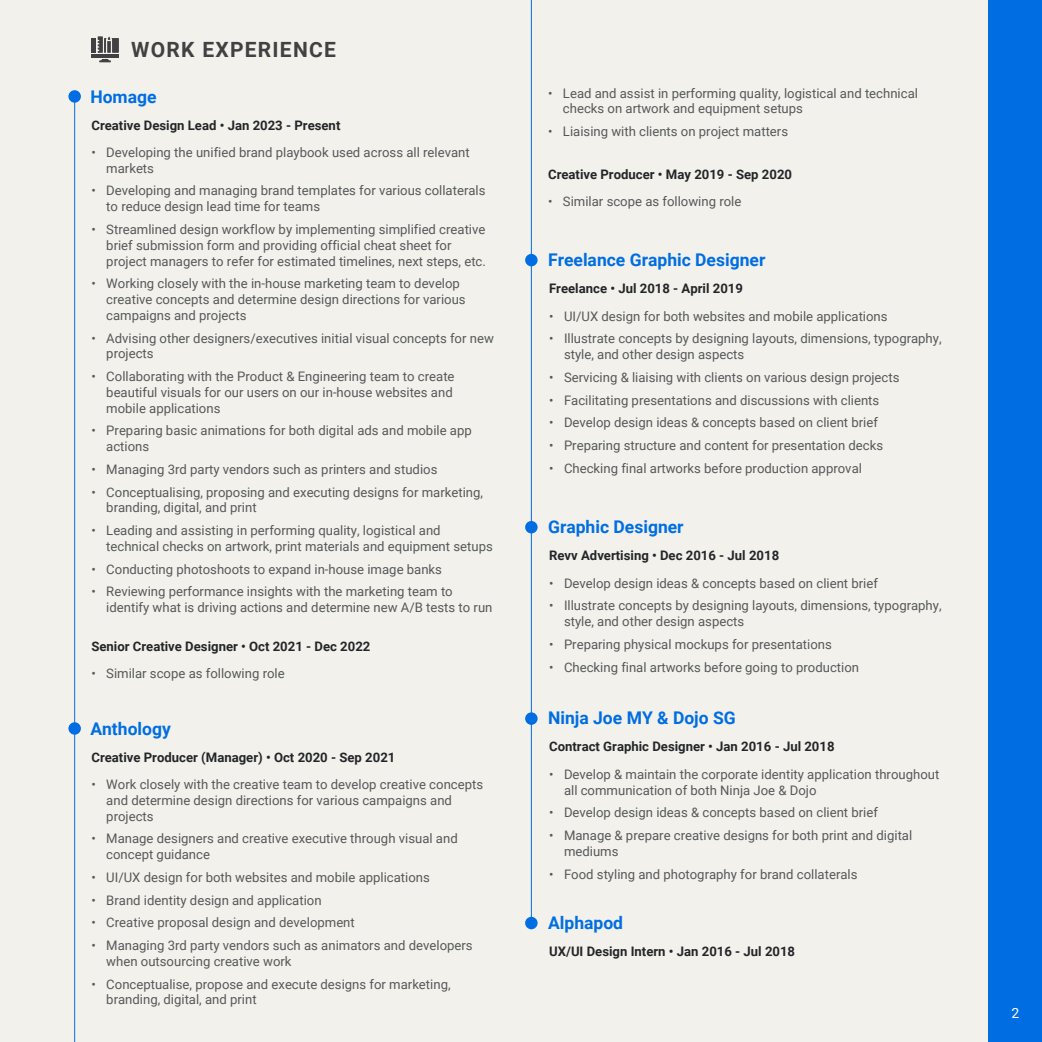
<style>
.page{position:relative;width:1042px;height:1042px;background:#f3f1ec}
.page>*{position:absolute;margin:0;border:0;box-sizing:border-box;transform-origin:0 0}
.t1{font:700 21px "Roboto";letter-spacing:.06em;color:#414042}
.t2{font:700 17.5px "Roboto";color:#006ee2}
.t3{font:14px "Roboto";color:#fff}
.t4{font:13.12px/15.8px "Roboto";color:#55585a}
.t5{font:700 13.12px "Roboto";color:#232629}
</style>
<div class="page">
<div style="left:989px;top:0;width:53px;height:1042px;background:#006ee2"></div>
<svg style="left:99px;top:59px;width:12px;height:3px"></svg>
<svg style="left:98px;top:37px;width:21px;height:16px"></svg>
<hr style="left:91px;top:54px;width:28px;height:3px;background:#414042">
<div style="left:91px;top:38px;width:5px;height:15px;background:#414042"></div>
<div style="left:68px;top:90px;width:13px;height:13px;background:#006ee2;border-radius:50%"></div>
<div style="left:525px;top:254px;width:12px;height:12px;background:#006ee2;border-radius:50%"></div>
<div style="left:525px;top:521px;width:12px;height:12px;background:#006ee2;border-radius:50%"></div>
<div style="left:525px;top:712px;width:12px;height:13px;background:#006ee2;border-radius:50%"></div>
<div style="left:525px;top:917px;width:12px;height:12px;background:#006ee2;border-radius:50%"></div>
<div style="left:68px;top:722px;width:13px;height:13px;background:#006ee2;border-radius:50%"></div>
<hr style="left:74px;top:96px;width:1px;height:946px;background:#006ee2">
<hr style="left:531px;top:0;width:1px;height:923px;background:#006ee2">
<h1 class="t1" style="left:131px;top:34px;width:206px">WORK EXPERIENCE</h1>
<h2 class="t2" style="left:90px;top:84px;width:68px">Homage</h2>
<p class="t5" style="left:91px;top:116px;width:250px">Creative Design Lead • Jan 2023 - Present</p>
<p class="t4" style="left:106px;top:144px;width:365px;text-indent:-15px">• Developing the unified brand playbook used across all relevant markets</p>
<p class="t4" style="left:106px;top:182px;width:381px;text-indent:-15px">• Developing and managing brand templates for various collaterals to reduce design lead time for teams</p>
<p class="t4" style="left:106px;top:221px;width:381px;text-indent:-15px">• Streamlined design workflow by implementing simplified creative brief submission form and providing official cheat sheet for project managers to refer for estimated timelines, next steps, etc.</p>
<p class="t4" style="left:106px;top:275px;width:361px;text-indent:-15px">• Working closely with the in-house marketing team to develop creative concepts and determine design directions for various campaigns and projects</p>
<p class="t4" style="left:106px;top:329px;width:389px;text-indent:-15px">• Advising other designers/executives initial visual concepts for new projects</p>
<p class="t4" style="left:106px;top:368px;width:350px;text-indent:-15px">• Collaborating with the Product &amp; Engineering team to create beautiful visuals for our users on our in-house websites and mobile applications</p>
<p class="t4" style="left:106px;top:422px;width:367px;text-indent:-15px">• Preparing basic animations for both digital ads and mobile app actions</p>
<p class="t4" style="left:91px;top:461px;width:347px">• Managing 3rd party vendors such as printers and studios</p>
<p class="t4" style="left:106px;top:483px;width:378px;text-indent:-15px">• Conceptualising, proposing and executing designs for marketing, branding, digital, and print</p>
<p class="t4" style="left:106px;top:522px;width:388px;text-indent:-15px">• Leading and assisting in performing quality, logistical and technical checks on artwork, print materials and equipment setups</p>
<p class="t4" style="left:91px;top:560px;width:352px">• Conducting photoshoots to expand in-house image banks</p>
<p class="t4" style="left:106px;top:583px;width:388px;text-indent:-15px">• Reviewing performance insights with the marketing team to identify what is driving actions and determine new A/B tests to run</p>
<p class="t5" style="left:91px;top:637px;width:280px">Senior Creative Designer • Oct 2021 - Dec 2022</p>
<p class="t4" style="left:91px;top:665px;width:195px">• Similar scope as following role</p>
<h2 class="t2" style="left:90px;top:716px;width:82px">Anthology</h2>
<p class="t5" style="left:91px;top:748px;width:305px">Creative Producer (Manager) • Oct 2020 - Sep 2021</p>
<p class="t4" style="left:106px;top:776px;width:378px;text-indent:-15px">• Work closely with the creative team to develop creative concepts and determine design directions for various campaigns and projects</p>
<p class="t4" style="left:106px;top:830px;width:353px;text-indent:-15px">• Manage designers and creative executive through visual and concept guidance</p>
<p class="t4" style="left:91px;top:869px;width:340px">• UI/UX design for both websites and mobile applications</p>
<p class="t4" style="left:91px;top:891px;width:232px">• Brand identity design and application</p>
<p class="t4" style="left:91px;top:914px;width:265px">• Creative proposal design and development</p>
<p class="t4" style="left:106px;top:937px;width:368px;text-indent:-15px">• Managing 3rd party vendors such as animators and developers when outsourcing creative work</p>
<p class="t4" style="left:106px;top:975px;width:346px;text-indent:-15px">• Conceptualise, propose and execute designs for marketing, branding, digital, and print</p>
<p class="t4" style="left:563px;top:84px;width:356px;text-indent:-15px">• Lead and assist in performing quality, logistical and technical checks on artwork and equipment setups</p>
<p class="t4" style="left:548px;top:123px;width:241px">• Liaising with clients on project matters</p>
<p class="t5" style="left:548px;top:165px;width:245px">Creative Producer • May 2019 - Sep 2020</p>
<p class="t4" style="left:548px;top:193px;width:195px">• Similar scope as following role</p>
<h2 class="t2" style="left:548px;top:248px;width:219px">Freelance Graphic Designer</h2>
<p class="t5" style="left:549px;top:279px;width:195px">Freelance • Jul 2018 - April 2019</p>
<p class="t4" style="left:549px;top:308px;width:340px">• UI/UX design for both websites and mobile applications</p>
<p class="t4" style="left:564px;top:330px;width:379px;text-indent:-15px">• Illustrate concepts by designing layouts, dimensions, typography, style, and other design aspects</p>
<p class="t4" style="left:549px;top:369px;width:352px">• Servicing &amp; liaising with clients on various design projects</p>
<p class="t4" style="left:549px;top:392px;width:332px">• Facilitating presentations and discussions with clients</p>
<p class="t4" style="left:549px;top:414px;width:330px">• Develop design ideas &amp; concepts based on client brief</p>
<p class="t4" style="left:549px;top:437px;width:335px">• Preparing structure and content for presentation decks</p>
<p class="t4" style="left:549px;top:460px;width:314px">• Checking final artworks before production approval</p>
<h2 class="t2" style="left:548px;top:515px;width:137px">Graphic Designer</h2>
<p class="t5" style="left:549px;top:546px;width:232px">Revv Advertising • Dec 2016 - Jul 2018</p>
<p class="t4" style="left:549px;top:575px;width:330px">• Develop design ideas &amp; concepts based on client brief</p>
<p class="t4" style="left:564px;top:597px;width:379px;text-indent:-15px">• Illustrate concepts by designing layouts, dimensions, typography, style, and other design aspects</p>
<p class="t4" style="left:549px;top:636px;width:284px">• Preparing physical mockups for presentations</p>
<p class="t4" style="left:549px;top:659px;width:311px">• Checking final artworks before going to production</p>
<h2 class="t2" style="left:548px;top:706px;width:189px">Ninja Joe MY &amp; Dojo SG</h2>
<p class="t5" style="left:549px;top:737px;width:287px">Contract Graphic Designer • Jan 2016 - Jul 2018</p>
<p class="t4" style="left:564px;top:766px;width:377px;text-indent:-15px">• Develop &amp; maintain the corporate identity application throughout all communication of both Ninja Joe &amp; Dojo</p>
<p class="t4" style="left:549px;top:804px;width:330px">• Develop design ideas &amp; concepts based on client brief</p>
<p class="t4" style="left:564px;top:827px;width:350px;text-indent:-15px">• Manage &amp; prepare creative designs for both print and digital mediums</p>
<p class="t4" style="left:549px;top:865px;width:310px">• Food styling and photography for brand collaterals</p>
<h2 class="t2" style="left:548px;top:911px;width:77px">Alphapod</h2>
<p class="t5" style="left:549px;top:942px;width:247px">UX/UI Design Intern • Jan 2016 - Jul 2018</p>
<p class="t3" style="left:1011px;top:1003px;width:9px">2</p>
</div>
